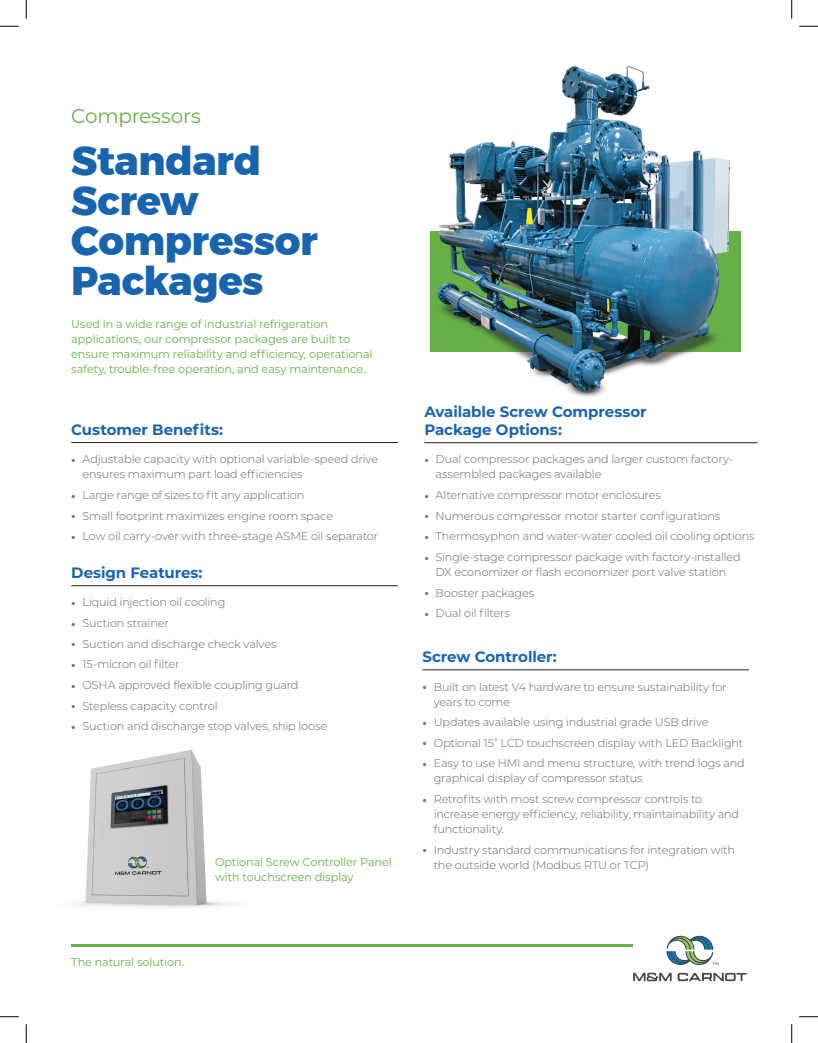
<style>
.page{position:relative;width:818px;height:1043px;background:#fff}
.page>*{position:absolute;margin:0;border:0;box-sizing:border-box;transform-origin:0 0}
.t1{font:800 40px/40px "Montserrat";letter-spacing:-.01em;color:#1964af}
.t2{font:20px "Montserrat";letter-spacing:-.01em;color:#65b145}
.t3{font:700 15px/18px "Montserrat";letter-spacing:-.005em;color:#1964af}
.t4{font:300 11.25px/15px "Montserrat";letter-spacing:-.01em;color:#636366}
.t5{font:11.25px/15px "Montserrat";letter-spacing:-.01em;color:#65b145}
.s1{font-weight:700;font-size:12.5px;color:#727376}
</style>
<div class="page">
<svg style="left:633px;top:972px;width:38px;height:9px"></svg>
<svg style="left:677px;top:972px;width:69px;height:9px"></svg>
<svg style="left:666px;top:935px;width:52px;height:30px"></svg>
<hr style="left:71px;top:944px;width:562px;height:3px;background:#65b145">
<hr style="left:71px;top:585px;width:327px;height:1px;background:#231f20">
<hr style="left:422px;top:669px;width:326px;height:1px;background:#231f20">
<img style="left:439px;top:66px;width:302px;height:207px">
<img style="left:740px;top:273px;width:1px;height:79px">
<img style="left:513px;top:352px;width:180px;height:45px">
<img style="left:430px;top:231px;width:310px;height:121px">
<hr style="left:71px;top:442px;width:327px;height:1px;background:#231f20">
<hr style="left:424px;top:442px;width:333px;height:1px;background:#231f20">
<img style="left:76px;top:732px;width:157px;height:176px">
<svg style="left:0;top:25px;width:19px;height:2px"></svg>
<svg style="left:799px;top:25px;width:19px;height:2px"></svg>
<svg style="left:0;top:1016px;width:19px;height:1px"></svg>
<svg style="left:799px;top:1016px;width:19px;height:1px"></svg>
<svg style="left:25px;top:0;width:2px;height:19px"></svg>
<svg style="left:25px;top:1024px;width:2px;height:18px"></svg>
<svg style="left:791px;top:0;width:1px;height:19px"></svg>
<svg style="left:791px;top:1024px;width:1px;height:18px"></svg>
<h2 class="t2" style="left:71px;top:102px;width:131px">Compressors</h2>
<h1 class="t1" style="left:71px;top:141px;width:248px">Standard<br>Screw<br>Compressor<br>Packages</h1>
<p class="t5" style="left:71px;top:316px;width:303px">Used in a wide range of industrial refrigeration applications, our compressor packages are built to ensure maximum reliability and efficiency, operational safety, trouble-free operation, and easy maintenance.</p>
<h3 class="t3" style="left:71px;top:419px;width:153px">Customer Benefits:</h3>
<p class="t4" style="left:82px;top:451px;width:297px;text-indent:-11px"><span class="s1">•</span> Adjustable capacity with optional variable-speed drive ensures maximum part load efficiencies</p>
<p class="t4" style="left:71px;top:487px;width:234px"><span class="s1">•</span> Large range of sizes to fit any application</p>
<p class="t4" style="left:71px;top:507px;width:263px"><span class="s1">•</span> Small footprint maximizes engine room space</p>
<p class="t4" style="left:71px;top:528px;width:308px"><span class="s1">•</span> Low oil carry-over with three-stage ASME oil separator</p>
<h3 class="t3" style="left:71px;top:563px;width:133px">Design Features:</h3>
<p class="t4" style="left:71px;top:594px;width:156px"><span class="s1">•</span> Liquid injection oil cooling</p>
<p class="t4" style="left:71px;top:615px;width:99px"><span class="s1">•</span> Suction strainer</p>
<p class="t4" style="left:71px;top:636px;width:207px"><span class="s1">•</span> Suction and discharge check valves</p>
<p class="t4" style="left:71px;top:656px;width:110px"><span class="s1">•</span> 15-micron oil filter</p>
<p class="t4" style="left:71px;top:677px;width:228px"><span class="s1">•</span> OSHA approved flexible coupling guard</p>
<p class="t4" style="left:71px;top:697px;width:148px"><span class="s1">•</span> Stepless capacity control</p>
<p class="t4" style="left:71px;top:718px;width:257px"><span class="s1">•</span> Suction and discharge stop valves, ship loose</p>
<p class="t5" style="left:71px;top:954px;width:114px">The natural solution.</p>
<p class="t5" style="left:215px;top:854px;width:178px">Optional Screw Controller Panel with touchscreen display</p>
<h3 class="t3" style="left:424px;top:402px;width:224px">Available Screw Compressor<br>Package Options:</h3>
<p class="t4" style="left:435px;top:451px;width:299px;text-indent:-11px"><span class="s1">•</span> Dual compressor packages and larger custom factory&shy;assembled packages available</p>
<p class="t4" style="left:424px;top:487px;width:238px"><span class="s1">•</span> Alternative compressor motor enclosures</p>
<p class="t4" style="left:424px;top:508px;width:297px"><span class="s1">•</span> Numerous compressor motor starter configurations</p>
<p class="t4" style="left:424px;top:528px;width:332px"><span class="s1">•</span> Thermosyphon and water-water cooled oil cooling options</p>
<p class="t4" style="left:424px;top:549px;width:318px;text-align:center"><span class="s1">•</span> Single-stage compressor package with factory-installed<br>DX economizer or flash economizer port valve station</p>
<p class="t4" style="left:424px;top:584px;width:111px"><span class="s1">•</span> Booster packages</p>
<p class="t4" style="left:424px;top:605px;width:87px"><span class="s1">•</span> Dual oil filters</p>
<h3 class="t3" style="left:422px;top:647px;width:136px">Screw Controller:</h3>
<p class="t4" style="left:433px;top:678px;width:294px;text-indent:-11px"><span class="s1">•</span> Built on latest V4 hardware to ensure sustainability for years to come</p>
<p class="t4" style="left:422px;top:714px;width:287px"><span class="s1">•</span> Updates available using industrial grade USB drive</p>
<p class="t4" style="left:422px;top:735px;width:322px"><span class="s1">•</span> Optional 15” LCD touchscreen display with LED Backlight</p>
<p class="t4" style="left:433px;top:755px;width:312px;text-indent:-11px"><span class="s1">•</span> Easy to use HMI and menu structure, with trend logs and graphical display of compressor status</p>
<p class="t4" style="left:433px;top:791px;width:307px;text-indent:-11px"><span class="s1">•</span> Retrofits with most screw compressor controls to increase energy efficiency, reliability, maintainability and functionality.</p>
<p class="t4" style="left:433px;top:841px;width:303px;text-indent:-11px"><span class="s1">•</span> Industry standard communications for integration with the outside world (Modbus RTU or TCP)</p>
</div>
